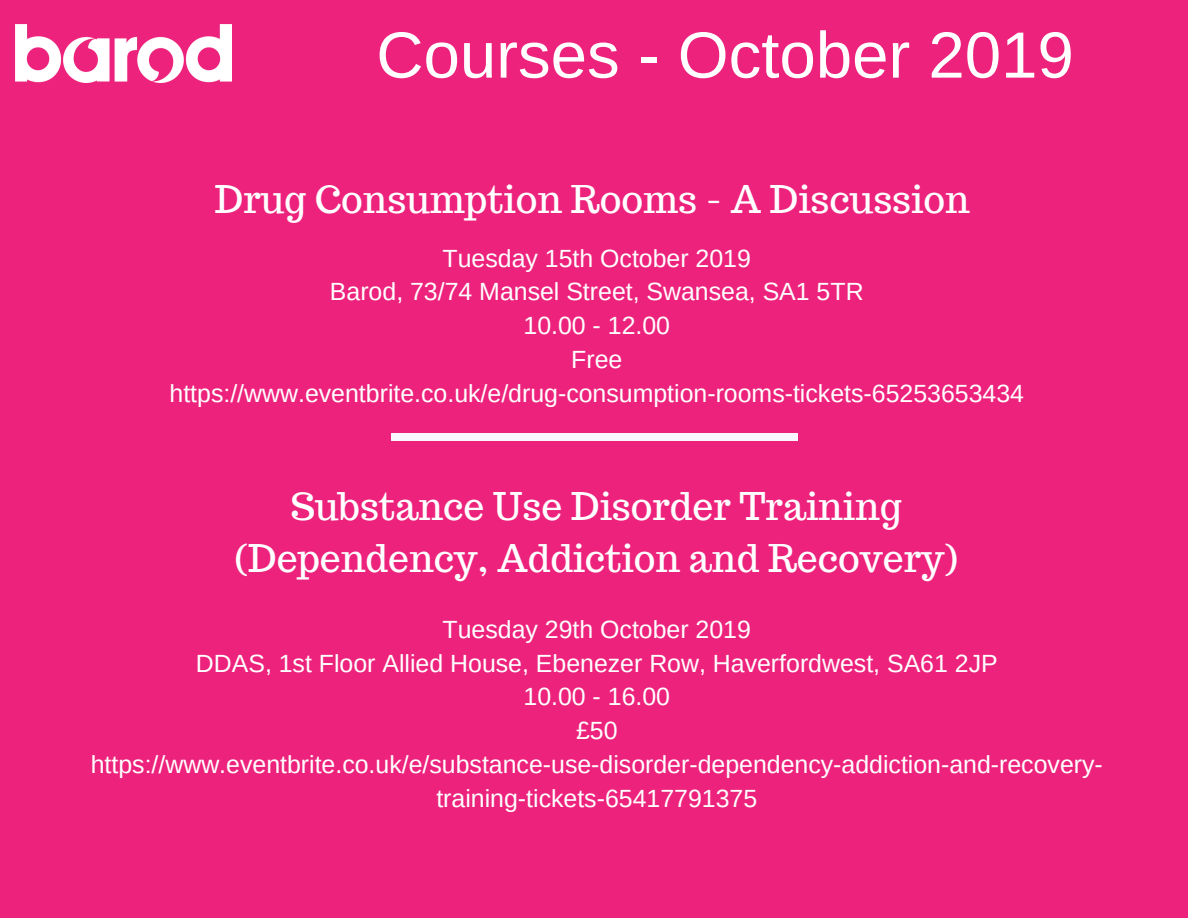
<style>
.page{position:relative;width:1188px;height:918px;background:#ed227c}
.page>*{position:absolute;margin:0;border:0;box-sizing:border-box;transform-origin:0 0}
.t1{font:65.4px "Arimo";color:#fff}
.t2{font:37.35px/51.8px "Trocchi";color:#fff;text-align:center}
.t3{font:24.9px/33.8px "Arimo";color:#fff;text-align:center}
</style>
<div class="page">
<img style="left:16px;top:25px;width:216px;height:57px">
<div style="left:391px;top:433px;width:46px;height:8px;background:#fbf7ff"></div>
<div style="left:752px;top:433px;width:46px;height:8px;background:#fbf7ff"></div>
<div style="left:435px;top:433px;width:317px;height:8px;background:#fbf7ff"></div>
<h1 class="t1" style="left:376px;top:18px;width:699px">Courses - October 2019</h1>
<h2 class="t2" style="left:215px;top:173px;width:756px">Drug Consumption Rooms - A Discussion</h2>
<p class="t3" style="left:170px;top:241px;width:856px">Tuesday 15th October 2019<br>Barod, 73/74 Mansel Street, Swansea, SA1 5TR<br>10.00 - 12.00<br>Free https://www.eventbrite.co.uk/e/drug-consumption-rooms-tickets-65253653434</p>
<h2 class="t2" style="left:235px;top:480px;width:725px">Substance Use Disorder Training (Dependency, Addiction and Recovery)</h2>
<p class="t3" style="left:91px;top:612px;width:1014px">Tuesday 29th October 2019<br>DDAS, 1st Floor Allied House, Ebenezer Row, Haverfordwest, SA61 2JP<br>10.00 - 16.00<br>£50 https://www.eventbrite.co.uk/e/substance-use-disorder-dependency-addiction-and-recovery&shy;training-tickets-65417791375</p>
</div>
